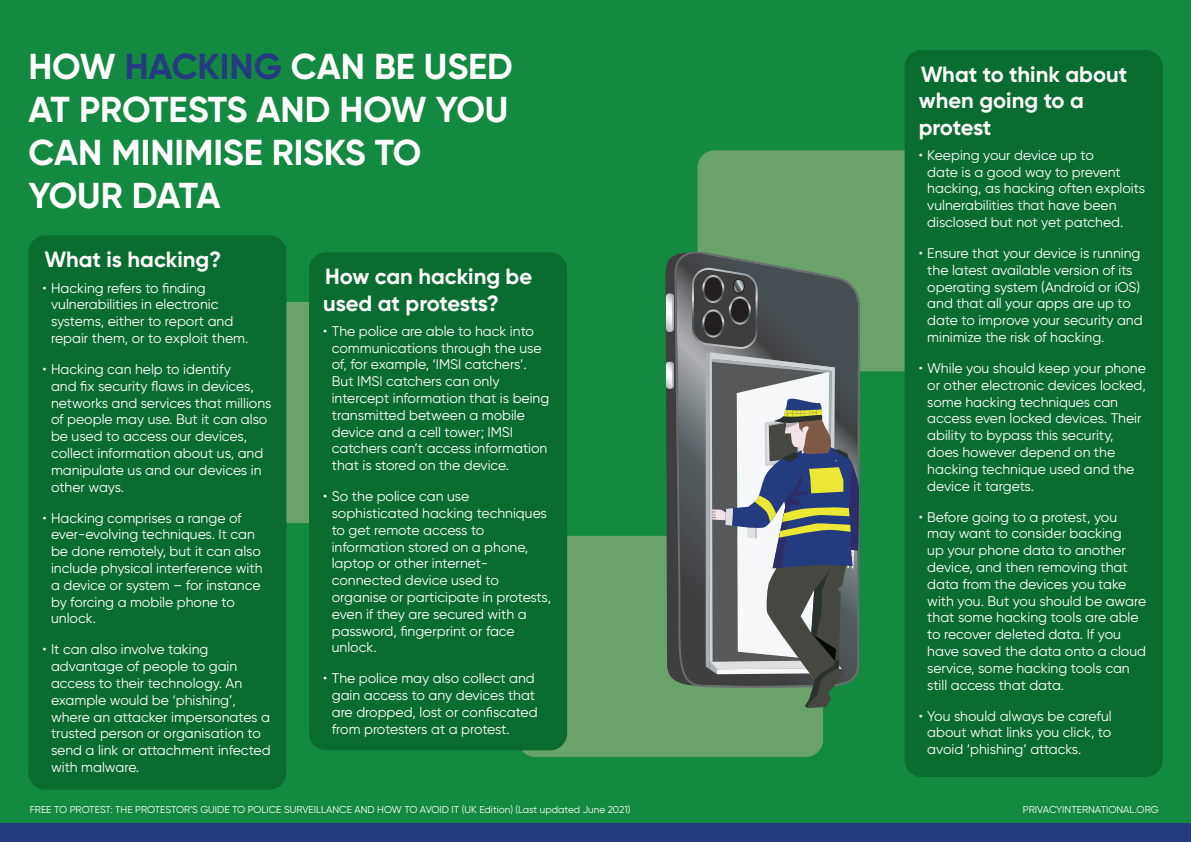
<style>
.page{position:relative;width:1191px;height:842px;background:#148941}
.page>*{position:absolute;margin:0;border:0;box-sizing:border-box;transform-origin:0 0}
.Headings{font:700 36px/43.2px "Gilroy";letter-spacing:-.005em;color:#fff}
.Headings-2{font:700 36px "Gilroy";letter-spacing:-.04em;color:#fff}
.Sub_Headings{font:700 22px/26.4px "Gilroy";color:#fff}
.Bullet_Points{font:14px/16.8px "Gilroy";color:#fff}
.Footnotes{font:10px "Gilroy";color:#fff}
.s1{color:#243c7f}
</style>
<div class="page">
<div style="left:203px;top:302px;width:305px;height:221px;background:#6aa26c;border-radius:17px"></div>
<div style="left:518px;top:536px;width:305px;height:221px;background:#6aa26c;border-radius:17px"></div>
<div style="left:697px;top:150px;width:305px;height:221px;background:#6aa26c;border-radius:17px"></div>
<div style="left:28px;top:235px;width:258px;height:555px;background:#0a6c31;border-radius:17px"></div>
<div style="left:309px;top:252px;width:258px;height:498px;background:#0a6c31;border-radius:17px"></div>
<div style="left:904px;top:50px;width:258px;height:727px;background:#0a6c31;border-radius:17px"></div>
<svg style="left:665px;top:252px;width:194px;height:456px;background:#6b7573"></svg>
<div style="left:0;top:823px;width:1191px;height:19px;background:#243c7f"></div>
<p class="Headings" style="left:28px;top:44px;width:486px">HOW <span class="s1">HACKING</span> CAN BE USED</p>
<p class="Headings" style="left:28px;top:88px;width:481px">AT PROTESTS AND HOW YOU<br>CAN MINIMISE RISKS TO</p>
<p class="Headings-2" style="left:28px;top:173px;width:194px">YOUR DATA</p>
<p class="Sub_Headings" style="left:45px;top:246px;width:178px">What is hacking?</p>
<p class="Bullet_Points" style="left:51px;top:279px;width:199px;text-indent:-9px">• Hacking refers to finding vulnerabilities in electronic systems, either to report and repair them, or to exploit them.</p>
<p class="Bullet_Points" style="left:51px;top:360px;width:222px;text-indent:-9px">• Hacking can help to identify<br>and fix security flaws in devices, networks and services that millions of people may use. But it can also be used to access our devices, collect information about us, and manipulate us and our devices in other ways.</p>
<p class="Bullet_Points" style="left:51px;top:509px;width:213px;text-indent:-9px">• Hacking comprises a range of ever-evolving techniques. It can be done remotely, but it can also include physical interference with a device or system – for instance by forcing a mobile phone to unlock.</p>
<p class="Bullet_Points" style="left:51px;top:641px;width:221px;text-indent:-9px">• It can also involve taking advantage of people to gain access to their technology. An example would be ‘phishing’, where an attacker impersonates a trusted person or organisation to send a link or attachment infected with malware.</p>
<p class="Sub_Headings" style="left:323px;top:263px;width:210px">How can hacking be used at protests?</p>
<p class="Bullet_Points" style="left:332px;top:322px;width:219px;text-indent:-9px">• The police are able to hack into communications through the use of, for example, ‘IMSI catchers’.<br>But IMSI catchers can only intercept information that is being transmitted between a mobile device and a cell tower; IMSI catchers can’t access information that is stored on the device.</p>
<p class="Bullet_Points" style="left:332px;top:488px;width:221px;text-indent:-9px">• So the police can use sophisticated hacking techniques to get remote access to information stored on a phone, laptop or other internet&shy;connected device used to organise or participate in protests, even if they are secured with a password, fingerprint or face unlock.</p>
<p class="Bullet_Points" style="left:332px;top:670px;width:207px;text-indent:-9px">• The police may also collect and gain access to any devices that are dropped, lost or confiscated from protesters at a protest.</p>
<p class="Sub_Headings" style="left:918px;top:61px;width:210px">What to think about when going to a protest</p>
<p class="Bullet_Points" style="left:927px;top:146px;width:219px;text-indent:-9px">• Keeping your device up to<br>date is a good way to prevent hacking, as hacking often exploits vulnerabilities that have been disclosed but not yet patched.</p>
<p class="Bullet_Points" style="left:927px;top:245px;width:217px;text-indent:-9px">• Ensure that your device is running the latest available version of its operating system (Android or iOS) and that all your apps are up to date to improve your security and minimize the risk of hacking.</p>
<p class="Bullet_Points" style="left:927px;top:360px;width:220px;text-indent:-9px">• While you should keep your phone or other electronic devices locked, some hacking techniques can access even locked devices. Their ability to bypass this security, does however depend on the hacking technique used and the device it targets.</p>
<p class="Bullet_Points" style="left:927px;top:508px;width:220px;text-indent:-9px">• Before going to a protest, you may want to consider backing<br>up your phone data to another device, and then removing that data from the devices you take with you. But you should be aware that some hacking tools are able to recover deleted data. If you have saved the data onto a cloud service, some hacking tools can still access that data.</p>
<p class="Bullet_Points" style="left:927px;top:707px;width:186px;text-align:justify;text-indent:-9px">• You should always be careful about what links you click, to avoid ‘phishing’ attacks.</p>
<p class="Footnotes" style="left:30px;top:803px;width:602px">FREE TO PROTEST: THE PROTESTOR’S GUIDE TO POLICE SURVEILLANCE AND HOW TO AVOID IT (UK Edition) (Last updated June 2021)</p>
<p class="Footnotes" style="left:1023px;top:803px;width:137px">PRIVACYINTERNATIONAL.ORG</p>
</div>
